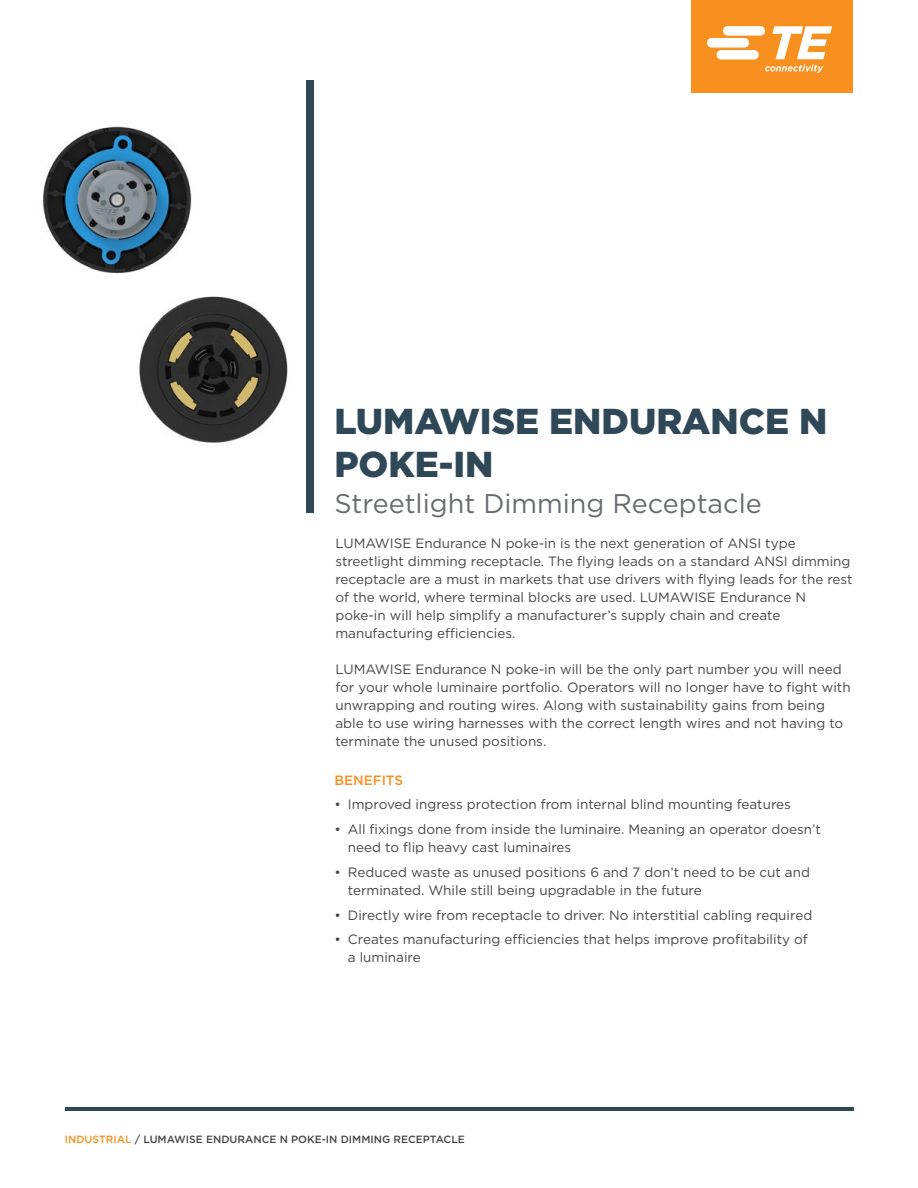
<style>
.page{position:relative;width:918px;height:1188px;background:#fff}
.page>*{position:absolute;margin:0;border:0;box-sizing:border-box;transform-origin:0 0}
.t1{font:900 36px/43.2px "Gotham";color:#2e4857}
.t2{font:27px "Gotham";color:#696b73}
.t3{font:13.5px/18px "Gotham";color:#464547}
.t4{font:500 13.5px "Gotham";color:#f7901e}
.t5{font:500 10.5px "Gotham";color:#464547}
.s1{color:#f7901e}
</style>
<div class="page">
<img style="left:42px;top:126px;width:246px;height:317px">
<div style="left:307px;top:81px;width:7px;height:357px;background:#2e4857"></div>
<div style="left:307px;top:437px;width:7px;height:76px;background:#2e4857"></div>
<hr style="left:65px;top:1107px;width:788px;height:4px;background:#2e4857">
<div style="left:691px;top:0;width:162px;height:93px;background:#f7901e"></div>
<svg style="left:707px;top:26px;width:125px;height:47px"></svg>
<h1 class="t1" style="left:334px;top:399px;width:494px">LUMAWISE ENDURANCE N<br>POKE-IN</h1>
<h2 class="t2" style="left:334px;top:486px;width:429px">Streetlight Dimming Receptacle</h2>
<p class="t3" style="left:335px;top:534px;width:519px">LUMAWISE Endurance N poke-in is the next generation of ANSI type streetlight dimming receptacle. The flying leads on a standard ANSI dimming receptacle are a must in markets that use drivers with flying leads for the rest of the world, where terminal blocks are used. LUMAWISE Endurance N poke-in will help simplify a manufacturer’s supply chain and create manufacturing efficiencies.</p>
<p class="t3" style="left:335px;top:660px;width:517px">LUMAWISE Endurance N poke-in will be the only part number you will need for your whole luminaire portfolio. Operators will no longer have to fight with unwrapping and routing wires. Along with sustainability gains from being able to use wiring harnesses with the correct length wires and not having to terminate the unused positions.</p>
<p class="t4" style="left:334px;top:771px;width:70px">BENEFITS</p>
<p class="t3" style="left:334px;top:795px;width:458px">• Improved ingress protection from internal blind mounting features</p>
<p class="t3" style="left:348px;top:820px;width:475px;text-indent:-14px">• All fixings done from inside the luminaire. Meaning an operator doesn’t need to flip heavy cast luminaires</p>
<p class="t3" style="left:348px;top:863px;width:464px;text-indent:-14px">• Reduced waste as unused positions 6 and 7 don’t need to be cut and terminated. While still being upgradable in the future</p>
<p class="t3" style="left:334px;top:905px;width:479px">• Directly wire from receptacle to driver. No interstitial cabling required</p>
<p class="t3" style="left:348px;top:930px;width:462px;text-indent:-14px">• Creates manufacturing efficiencies that helps improve profitability of a luminaire</p>
<p class="t5" style="left:65px;top:1132px;width:402px"><span class="s1">INDUSTRIAL</span> / LUMAWISE ENDURANCE N POKE-IN DIMMING RECEPTACLE</p>
</div>
